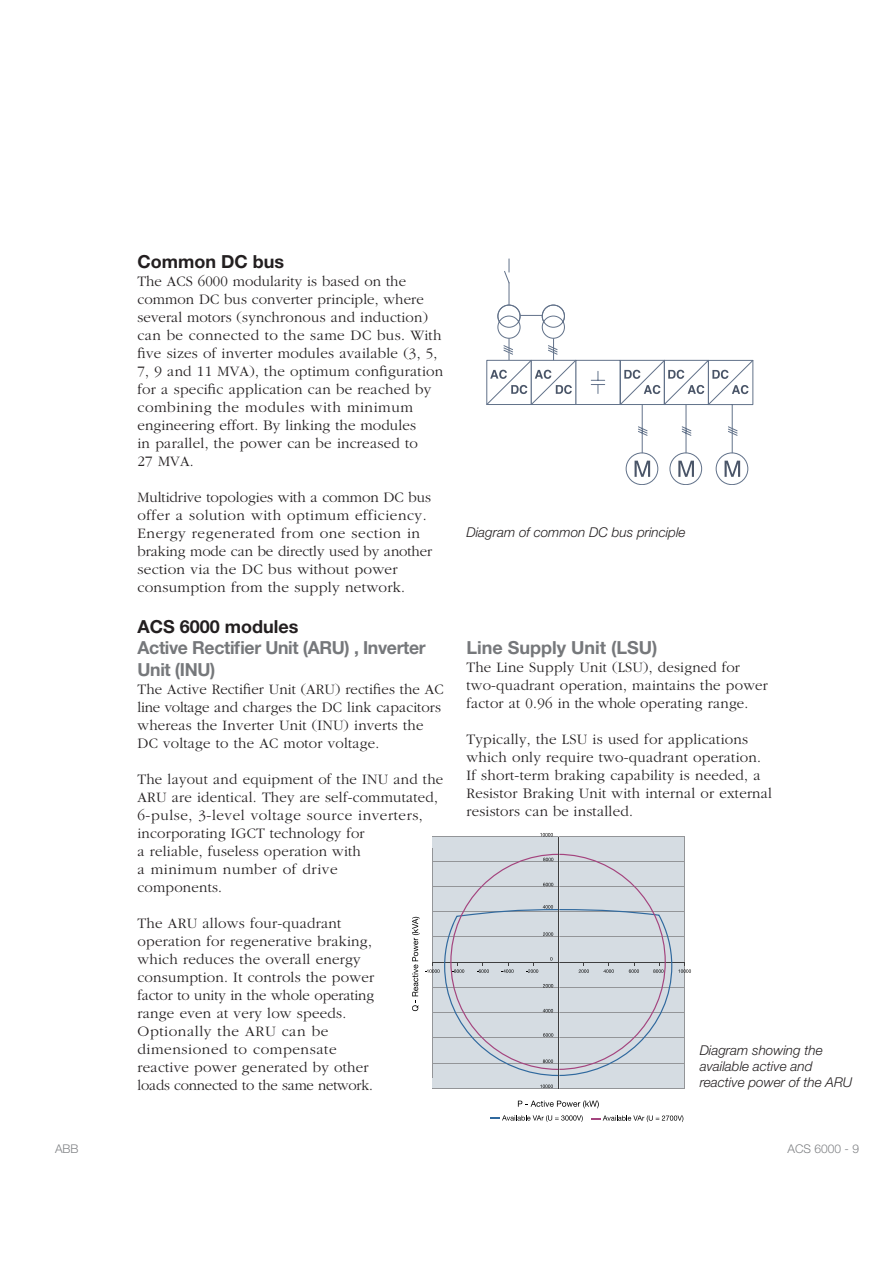
<style>
.page{position:relative;width:893px;height:1263px;background:#fff}
.page>*{position:absolute;margin:0;border:0;box-sizing:border-box;transform-origin:0 0}
.E_Titel_3{font:700 18px/21.6px "Helvetica Neue";letter-spacing:-.02em;color:#76787b}
.E_Titel_3-2{font:700 18px "Helvetica Neue";color:#231f20}
.E_Titel_3-3{font:700 18px "Helvetica Neue";color:#76787b}
.E_Fließtext{font:300 15px/18px "Garamond";letter-spacing:.015em;color:#231f20}
.E_Bildlegende{font:italic 300 13.5px/16.2px "Helvetica Neue";color:#231f20}
.t1{font:300 12px "Helvetica Neue";color:#808285}
</style>
<div class="page">
<svg style="left:716px;top:453px;width:32px;height:32px"></svg>
<div style="left:716px;top:453px;width:32px;height:32px;border:1px solid #62728a;border-radius:50%"></div>
<svg style="left:725px;top:461px;width:15px;height:16px"></svg>
<div style="left:670px;top:453px;width:32px;height:32px;border:1px solid #62728a;border-radius:50%"></div>
<svg style="left:678px;top:461px;width:16px;height:16px"></svg>
<svg style="left:626px;top:453px;width:32px;height:32px"></svg>
<div style="left:626px;top:453px;width:32px;height:32px;border:1px solid #62728a;border-radius:50%"></div>
<svg style="left:635px;top:461px;width:15px;height:16px"></svg>
<svg style="left:486px;top:259px;width:267px;height:194px"></svg>
<div style="left:432px;top:836px;width:252px;height:252px;background:#d5dce2"></div>
<hr style="left:432px;top:849px;width:1px;height:229px;background:#939598">
<hr style="left:684px;top:836px;width:1px;height:252px;background:#939598">
<hr style="left:432px;top:836px;width:252px;height:1px;background:#939598">
<hr style="left:433px;top:861px;width:251px;height:1px;background:#939598">
<hr style="left:432px;top:886px;width:252px;height:1px;background:#939598">
<hr style="left:432px;top:911px;width:252px;height:1px;background:#939598">
<hr style="left:433px;top:936px;width:251px;height:1px;background:#939598">
<hr style="left:432px;top:962px;width:252px;height:1px;background:#3e3e3f">
<hr style="left:433px;top:988px;width:251px;height:1px;background:#939598">
<hr style="left:432px;top:1013px;width:252px;height:1px;background:#939598">
<hr style="left:433px;top:1037px;width:251px;height:1px;background:#939598">
<hr style="left:432px;top:1063px;width:252px;height:1px;background:#939598">
<hr style="left:432px;top:1088px;width:252px;height:1px;background:#939598">
<svg style="left:678px;top:962px;width:13px;height:11px"></svg>
<svg style="left:540px;top:1084px;width:13px;height:4px"></svg>
<svg style="left:540px;top:833px;width:13px;height:3px"></svg>
<svg style="left:518px;top:1100px;width:81px;height:8px"></svg>
<svg style="left:412px;top:916px;width:260px;height:160px"></svg>
<svg style="left:591px;top:1115px;width:92px;height:7px"></svg>
<svg style="left:490px;top:1115px;width:93px;height:7px"></svg>
<svg style="left:450px;top:854px;width:216px;height:216px"></svg>
<hr style="left:558px;top:837px;width:1px;height:251px;background:#3e3e3f">
<p class="E_Titel_3-2" style="left:138px;top:251px;width:148px">Common DC bus</p>
<p class="E_Fließtext" style="left:138px;top:273px;width:307px">The ACS 6000 modularity is based on the common DC bus converter principle, where several motors (synchronous and induction) can be connected to the same DC bus. With five sizes of inverter modules available (3, 5, 7, 9 and 11 MVA), the optimum configuration for a specific application can be reached by combining the modules with minimum engineering effort. By linking the modules<br>in parallel, the power can be increased to<br>27 MVA.</p>
<p class="E_Fließtext" style="left:138px;top:489px;width:296px">Multidrive topologies with a common DC bus offer a solution with optimum efficiency.<br>Energy regenerated from one section in braking mode can be directly used by another section via the DC bus without power consumption from the supply network.</p>
<p class="E_Titel_3-2" style="left:138px;top:615px;width:163px">ACS 6000 modules</p>
<p class="E_Titel_3" style="left:138px;top:636px;width:290px">Active Rectifier Unit (ARU) , Inverter<br>Unit (INU)</p>
<p class="E_Fließtext" style="left:138px;top:680px;width:308px">The Active Rectifier Unit (ARU) rectifies the AC line voltage and charges the DC link capacitors whereas the Inverter Unit (INU) inverts the DC voltage to the AC motor voltage.</p>
<p class="E_Fließtext" style="left:138px;top:770px;width:307px">The layout and equipment of the INU and the ARU are identical. They are self-commutated, 6-pulse, 3-level voltage source inverters, incorporating IGCT technology for<br>a reliable, fuseless operation with<br>a minimum number of drive<br>components.</p>
<p class="E_Fließtext" style="left:138px;top:914px;width:238px">The ARU allows four-quadrant operation for regenerative braking, which reduces the overall energy consumption. It controls the power factor to unity in the whole operating range even at very low speeds.</p>
<p class="E_Fließtext" style="left:138px;top:1022px;width:237px">Optionally the ARU can be dimensioned to compensate reactive power generated by other loads connected to the same network.</p>
<p class="E_Bildlegende" style="left:466px;top:524px;width:221px">Diagram of common DC bus principle</p>
<p class="E_Titel_3-3" style="left:466px;top:636px;width:193px">Line Supply Unit (LSU)</p>
<p class="E_Fließtext" style="left:466px;top:659px;width:303px">The Line Supply Unit (LSU), designed for two-quadrant operation, maintains the power factor at 0.96 in the whole operating range.</p>
<p class="E_Fließtext" style="left:466px;top:731px;width:307px">Typically, the LSU is used for applications which only require two-quadrant operation.<br>If short-term braking capability is needed, a Resistor Braking Unit with internal or external resistors can be installed.</p>
<p class="E_Bildlegende" style="left:700px;top:1042px;width:154px">Diagram showing the available active and reactive power of the ARU</p>
<p class="t1" style="left:55px;top:1142px;width:25px">ABB</p>
<p class="t1" style="left:788px;top:1142px;width:73px">ACS 6000 - 9</p>
</div>
